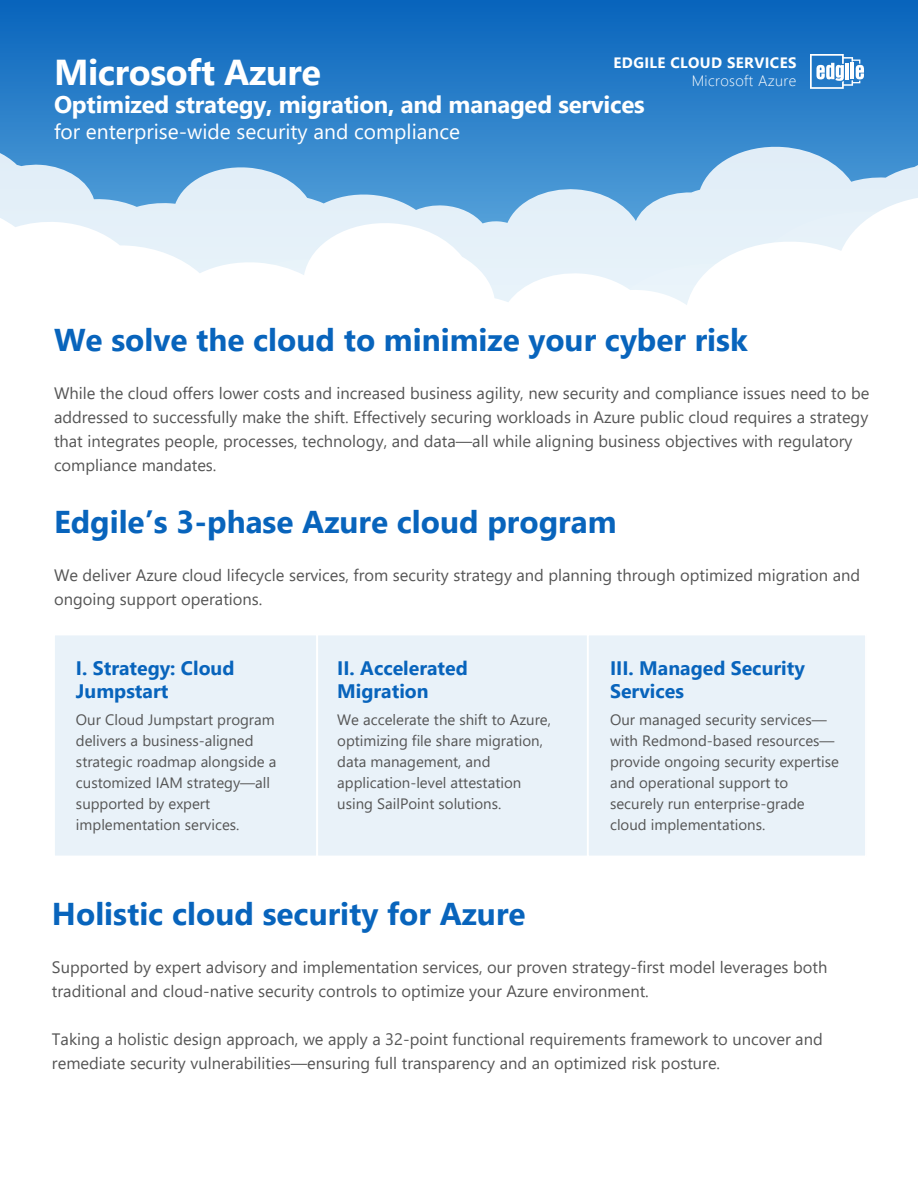
<style>
.page{position:relative;width:918px;height:1188px;background:#fff}
.page>*{position:absolute;margin:0;border:0;box-sizing:border-box;transform-origin:0 0}
.t1{font:700 36px "Segoe UI";letter-spacing:-.01em;color:#fff}
.t2{font:700 31.5px "Segoe UI";color:#0864bc}
.t3{font:700 24px "Segoe UI";letter-spacing:-.01em;color:#fff}
.t4{font:21px "Segoe UI";color:#fff}
.t5{font:700 19.5px/23.4px "Segoe UI";color:#0864bc}
.t6{font:16.5px/24px "Segoe UI";color:#555}
.t7{font:15px/21px "Segoe UI";color:#555}
.t8{font:700 15px "Segoe UI";letter-spacing:.025em;color:#fff}
.t9{font:300 15px "Segoe UI";letter-spacing:.025em;color:#fff}
</style>
<div class="page">
<div style="left:53px;top:634px;width:265px;height:223px;background:#e9f2f9;border:2px solid #fff"></div>
<div style="left:316px;top:634px;width:273px;height:223px;background:#e9f2f9;border:2px solid #fff"></div>
<div style="left:587px;top:634px;width:280px;height:223px;background:#e9f2f9;border:2px solid #fff"></div>
<div style="left:0;top:0;width:918px;height:437px;background:#0f6abf"></div>
<div style="left:0;top:44px;width:918px;height:27px;background:#1b73c3"></div>
<svg style="left:0;top:71px;width:918px;height:366px;background:#bad6ee"></svg>
<svg style="left:810px;top:54px;width:54px;height:35px"></svg>
<h1 class="t1" style="left:54px;top:43px;width:268px">Microsoft Azure</h1>
<p class="t8" style="left:614px;top:51px;width:184px">EDGILE CLOUD SERVICES</p>
<p class="t9" style="left:692px;top:69px;width:106px">Microsoft Azure</p>
<h3 class="t3" style="left:54px;top:86px;width:592px">Optimized strategy, migration, and managed services</h3>
<p class="t4" style="left:54px;top:114px;width:408px">for enterprise-wide security and compliance</p>
<h2 class="t2" style="left:54px;top:314px;width:695px">We solve the cloud to minimize your cyber risk</h2>
<p class="t6" style="left:54px;top:381px;width:817px">While the cloud offers lower costs and increased business agility, new security and compliance issues need to be addressed to successfully make the shift. Effectively securing workloads in Azure public cloud requires a strategy that integrates people, processes, technology, and data—all while aligning business objectives with regulatory compliance mandates.</p>
<h2 class="t2" style="left:54px;top:496px;width:564px">Edgile’s 3-phase Azure cloud program</h2>
<p class="t6" style="left:54px;top:562px;width:808px">We deliver Azure cloud lifecycle services, from security strategy and planning through optimized migration and ongoing support operations.</p>
<p class="t5" style="left:76px;top:656px;width:160px">I. Strategy: Cloud<br>Jumpstart</p>
<p class="t7" style="left:76px;top:709px;width:202px">Our Cloud Jumpstart program delivers a business-aligned strategic roadmap alongside a customized IAM strategy—all supported by expert implementation services.</p>
<p class="t5" style="left:337px;top:656px;width:132px">II. Accelerated<br>Migration</p>
<p class="t7" style="left:337px;top:709px;width:215px">We accelerate the shift to Azure, optimizing file share migration, data management, and application-level attestation using SailPoint solutions.</p>
<p class="t5" style="left:610px;top:656px;width:196px">III. Managed Security<br>Services</p>
<p class="t7" style="left:610px;top:709px;width:230px">Our managed security services— with Redmond-based resources— provide ongoing security expertise and operational support to securely run enterprise-grade cloud implementations.</p>
<h2 class="t2" style="left:52px;top:888px;width:475px">Holistic cloud security for Azure</h2>
<p class="t6" style="left:52px;top:955px;width:777px">Supported by expert advisory and implementation services, our proven strategy-first model leverages both traditional and cloud-native security controls to optimize your Azure environment.</p>
<p class="t6" style="left:52px;top:1027px;width:772px">Taking a holistic design approach, we apply a 32-point functional requirements framework to uncover and remediate security vulnerabilities—ensuring full transparency and an optimized risk posture.</p>
</div>
